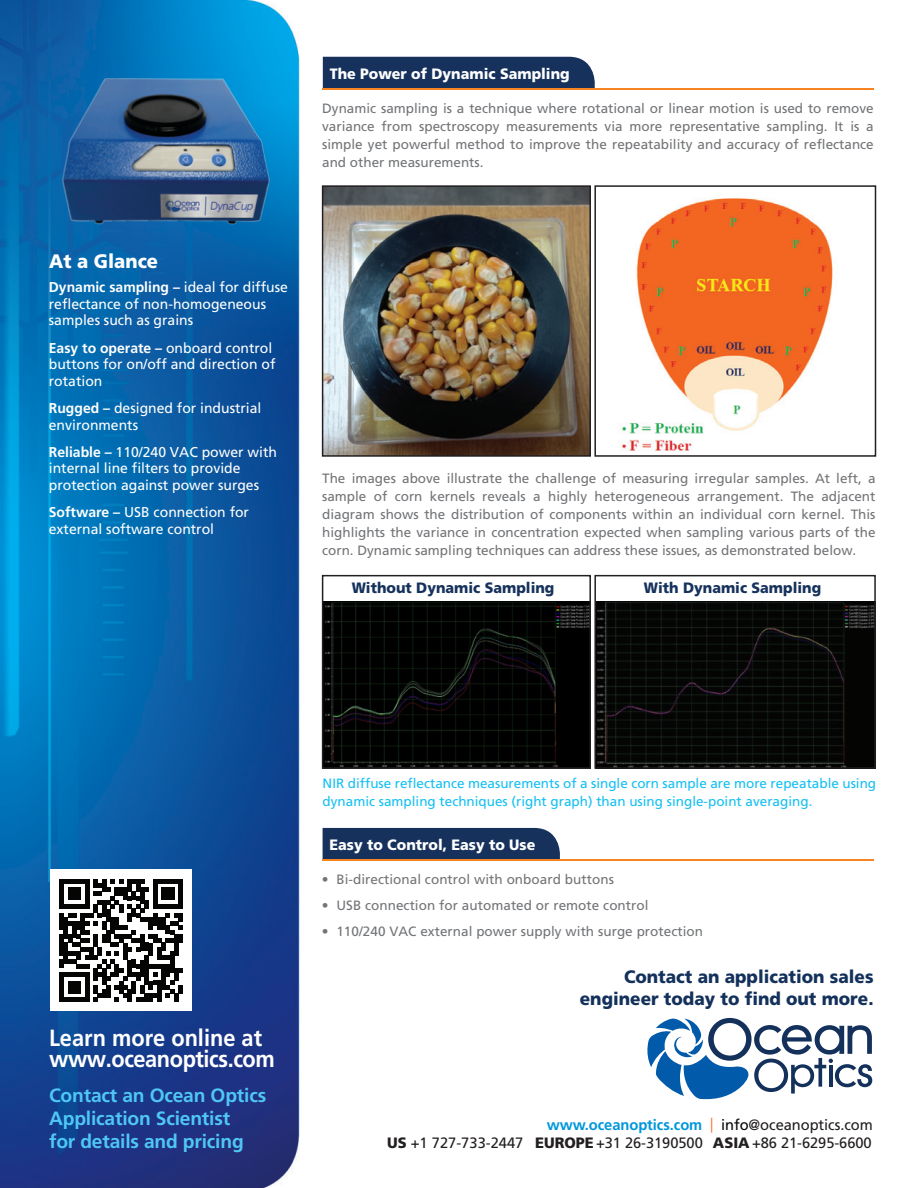
<style>
.page{position:relative;width:918px;height:1188px;background:#fff}
.page>*{position:absolute;margin:0;border:0;box-sizing:border-box;transform-origin:0 0}
.t1{font:700 23.4px/21.8px "Frutiger";letter-spacing:-.02em;color:#fff;scale:.93 1}
.t2{font:900 19.5px "Frutiger";color:#fff;scale:.94 1}
.t3{font:700 19.2px/23.1px "Frutiger";letter-spacing:-.01em;color:#4fc7f4}
.t4{font:900 18px/21.6px "Frutiger";color:#14315b;text-align:right;scale:.95 1}
.t5{font:15px/18px "Frutiger";letter-spacing:-.005em;color:#231f20;text-align:right}
.t6{font:900 15px "Frutiger";color:#fff;scale:.95 1}
.t7{font:900 15px "Frutiger";color:#16325c;scale:.95 1}
.t8{font:14.25px/16.5px "Frutiger";color:#fff}
.t9{font:13.5px/18px "Frutiger";letter-spacing:.005em;color:#727477;text-align:justify}
.t10{font:13.5px/18px "Frutiger";color:#15c0f2}
.s1{font-weight:700}
.s2{font-weight:700;color:#0097dc}
.s3{font-family:"Avenir";color:#f26a24}
.s4{color:#050504}
.s5{font-weight:900}
</style>
<div class="page">
<img style="left:0;top:0;width:877px;height:1188px">
<img style="left:325px;top:188px;width:263px;height:266px">
<svg style="left:647px;top:1018px;width:225px;height:82px"></svg>
<div style="left:323px;top:57px;width:272px;height:31px;background:#16325c"></div>
<hr style="left:323px;top:88px;width:551px;height:2px;background:#f58320">
<div style="left:323px;top:828px;width:237px;height:31px;background:#16325c"></div>
<hr style="left:323px;top:859px;width:551px;height:2px;background:#f58320">
<img style="left:59px;top:73px;width:216px;height:155px">
<img style="left:614px;top:188px;width:261px;height:282px">
<img style="left:597px;top:602px;width:276px;height:164px">
<img style="left:325px;top:602px;width:263px;height:164px">
<div style="left:322px;top:575px;width:269px;height:194px;border:2px solid #231f20"></div>
<div style="left:322px;top:185px;width:269px;height:272px;border:2px solid #231f20"></div>
<div style="left:594px;top:185px;width:282px;height:272px;border:2px solid #231f20"></div>
<div style="left:594px;top:575px;width:282px;height:194px;border:2px solid #231f20"></div>
<div style="left:50px;top:870px;width:142px;height:141px;background:#fff"></div>
<svg style="left:60px;top:879px;width:123px;height:123px"></svg>
<div style="left:178px;top:985px;width:5px;height:9px;background:#050504"></div>
<h2 class="t2" style="left:49px;top:249px;width:117px">At a Glance</h2>
<p class="t8" style="left:49px;top:279px;width:241px"><span class="s1">Dynamic sampling –</span> ideal for diffuse reflectance of non-homogeneous samples such as grains</p>
<p class="t8" style="left:49px;top:339px;width:228px"><span class="s1">Easy to operate –</span> onboard control buttons for on/off and direction of rotation</p>
<p class="t8" style="left:49px;top:400px;width:214px"><span class="s1">Rugged –</span> designed for industrial environments</p>
<p class="t8" style="left:49px;top:444px;width:230px"><span class="s1">Reliable –</span> 110/240 VAC power with internal line filters to provide protection against power surges</p>
<p class="t8" style="left:49px;top:504px;width:202px"><span class="s1">Software –</span> USB connection for external software control</p>
<p class="t6" style="left:330px;top:64px;width:254px">The Power of Dynamic Sampling</p>
<p class="t9" style="left:322px;top:99px;width:553px">Dynamic sampling is a technique where rotational or linear motion is used to remove variance from spectroscopy measurements via more representative sampling. It is a simple yet powerful method to improve the repeatability and accuracy of reflectance and other measurements.</p>
<p class="t9" style="left:322px;top:469px;width:555px">The images above illustrate the challenge of measuring irregular samples. At left, a sample of corn kernels reveals a highly heterogeneous arrangement. The adjacent diagram shows the distribution of components within an individual corn kernel. This highlights the variance in concentration expected when sampling various parts of the corn. Dynamic sampling techniques can address these issues, as demonstrated below.</p>
<p class="t7" style="left:352px;top:579px;width:215px">Without Dynamic Sampling</p>
<p class="t7" style="left:644px;top:579px;width:188px">With Dynamic Sampling</p>
<h1 class="t1" style="left:49px;top:1026px;width:244px">Learn more online at www.oceanoptics.com</h1>
<h3 class="t3" style="left:49px;top:1083px;width:219px">Contact an Ocean Optics<br>Application Scientist<br>for details and pricing</h3>
<p class="t10" style="left:323px;top:774px;width:555px">NIR diffuse reflectance measurements of a single corn sample are more repeatable using dynamic sampling techniques (right graph) than using single-point averaging.</p>
<p class="t6" style="left:330px;top:836px;width:218px">Easy to Control, Easy to Use</p>
<p class="t9" style="left:322px;top:870px;width:293px">• Bi-directional control with onboard buttons</p>
<p class="t9" style="left:322px;top:896px;width:328px">• USB connection for automated or remote control</p>
<p class="t9" style="left:322px;top:922px;width:383px">• 110/240 VAC external power supply with surge protection</p>
<h3 class="t4" style="left:580px;top:966px;width:311px">Contact an application sales engineer today to find out more.</h3>
<p class="t5" style="left:387px;top:1116px;width:487px"><span class="s2">www.oceanoptics.com</span> <span class="s3">|</span> <span class="s4">info</span>@oceanoptics.com<br><span class="s5">US</span> +1 727-733-2447 <span class="s5">EUROPE</span>+31 26-3190500 <span class="s5">ASIA</span> +86 21-6295-6600</p>
</div>
